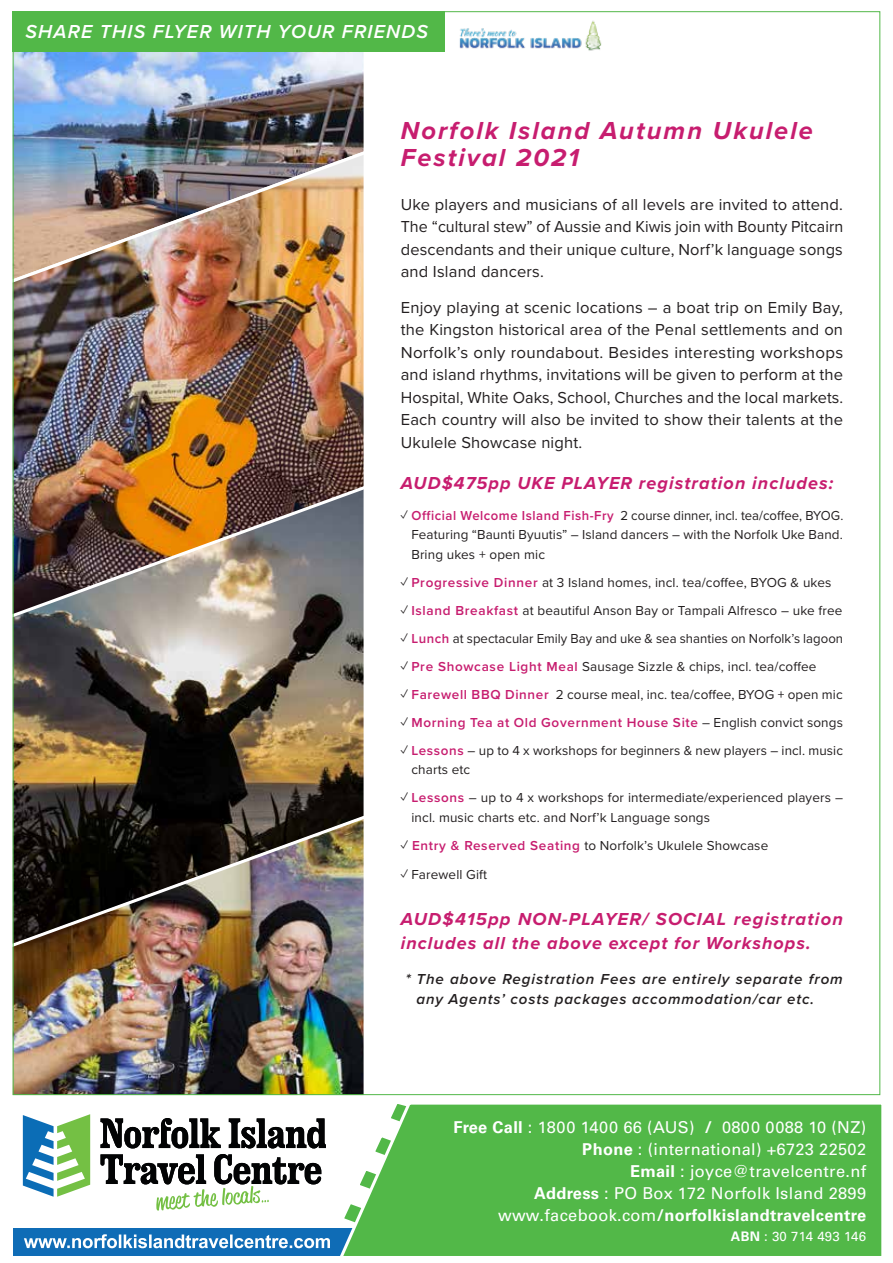
<style>
.page{position:relative;width:893px;height:1263px;background:#fff}
.page>*{position:absolute;margin:0;border:0;box-sizing:border-box;transform-origin:0 0}
.t1{font:italic 700 25.5px/27px "Proxima Nova";letter-spacing:.08em;color:#c71d6f}
.t2{font:italic 600 19.5px "Proxima Nova";letter-spacing:.06em;color:#fff}
.t3{font:italic 700 18px/24px "Proxima Nova";letter-spacing:.06em;color:#c71d6f}
.t4{font:16.5px/22.5px "Proxima Nova";letter-spacing:.01em;color:#231f20;text-align:justify}
.t5{font:16.35px/21.9px "Univers LT Std";letter-spacing:.02em;color:#fff;text-align:right}
.t6{font:italic 600 15px/19.5px "Proxima Nova";letter-spacing:.06em;color:#231f20}
.t7{font:13.5px/19.5px "Proxima Nova";letter-spacing:.01em;color:#231f20}
.t8{font:600 13.5px "Proxima Nova";letter-spacing:.05em;color:#c71d6f}
.t9{font:13.2px "Univers LT Std";letter-spacing:.02em;color:#fff}
.s1{font-weight:600;color:#c71d6f}
.s2{font-weight:400;color:#231f20}
.s3{font-weight:700}
</style>
<div class="page">
<div style="left:13px;top:1228px;width:398px;height:28px;background:#0f6cb6"></div>
<svg style="left:23px;top:1114px;width:67px;height:83px"></svg>
<svg style="left:101px;top:1118px;width:225px;height:93px"></svg>
<svg style="left:24px;top:1234px;width:306px;height:14px"></svg>
<div style="left:340px;top:1104px;width:542px;height:152px;background:#52b848"></div>
<img style="left:15px;top:641px;width:349px;height:136px">
<img style="left:15px;top:777px;width:349px;height:316px">
<img style="left:15px;top:52px;width:349px;height:86px">
<img style="left:15px;top:138px;width:349px;height:503px">
<img style="left:459px;top:21px;width:143px;height:30px">
<div style="left:13px;top:11px;width:432px;height:41px;background:#52b848"></div>
<h2 class="t2" style="left:26px;top:17px;width:404px">SHARE THIS FLYER WITH YOUR FRIENDS</h2>
<h1 class="t1" style="left:401px;top:116px;width:414px">Norfolk Island Autumn Ukulele<br>Festival 2021</h1>
<p class="t4" style="left:401px;top:192px;width:444px">Uke players and musicians of all levels are invited to attend.<br>The “cultural stew” of Aussie and Kiwis join with Bounty Pitcairn descendants and their unique culture, Norf’k language songs and Island dancers.</p>
<p class="t4" style="left:401px;top:295px;width:444px">Enjoy playing at scenic locations – a boat trip on Emily Bay, the Kingston historical area of the Penal settlements and on Norfolk’s only roundabout. Besides interesting workshops and island rhythms, invitations will be given to perform at the Hospital, White Oaks, School, Churches and the local markets.<br>Each country will also be invited to show their talents at the Ukulele Showcase night.</p>
<h3 class="t3" style="left:401px;top:470px;width:434px">AUD$475pp UKE PLAYER registration includes:</h3>
<p class="t7" style="left:411px;top:505px;width:433px;text-align:justify;text-indent:-11px">✓ <span class="s1">Official Welcome Island Fish-Fry</span> 2 course dinner, incl. tea/coffee, BYOG.<br>Featuring “Baunti Byuutis” – Island dancers – with the Norfolk Uke Band.<br>Bring ukes + open mic</p>
<p class="t7" style="left:401px;top:572px;width:432px">✓ <span class="s1">Progressive Dinner</span> at 3 Island homes, incl. tea/coffee, BYOG &amp; ukes</p>
<p class="t7" style="left:401px;top:600px;width:443px">✓ <span class="s1">Island Breakfast</span> at beautiful Anson Bay or Tampali Alfresco – uke free</p>
<p class="t7" style="left:401px;top:628px;width:444px">✓ <span class="s1">Lunch</span> at spectacular Emily Bay and uke &amp; sea shanties on Norfolk’s lagoon</p>
<p class="t7" style="left:401px;top:656px;width:417px">✓ <span class="s1">Pre Showcase Light Meal</span> Sausage Sizzle &amp; chips, incl. tea/coffee</p>
<p class="t7" style="left:401px;top:684px;width:443px">✓ <span class="s1">Farewell BBQ Dinner</span> 2 course meal, inc. tea/coffee, BYOG + open mic</p>
<p class="t8" style="left:401px;top:712px;width:444px"><span class="s2">✓</span> Morning Tea at Old Government House Site <span class="s2">– English convict songs</span></p>
<p class="t7" style="left:411px;top:740px;width:433px;text-indent:-11px">✓ <span class="s1">Lessons</span> – up to 4 x workshops for beginners &amp; new players – incl. music charts etc</p>
<p class="t7" style="left:411px;top:788px;width:433px;text-indent:-11px">✓ <span class="s1">Lessons</span> – up to 4 x workshops for intermediate/experienced players – incl. music charts etc. and Norf’k Language songs</p>
<p class="t7" style="left:401px;top:835px;width:369px">✓ <span class="s1">Entry &amp; Reserved Seating</span> to Norfolk’s Ukulele Showcase</p>
<p class="t7" style="left:401px;top:865px;width:88px">✓ Farewell Gift</p>
<h3 class="t3" style="left:401px;top:906px;width:444px">AUD$415pp NON-PLAYER/ SOCIAL registration includes all the above except for Workshops.</h3>
<p class="t6" style="left:416px;top:969px;width:428px;text-indent:-11px">* The above Registration Fees are entirely separate from any Agents’ costs packages accommodation/car etc.</p>
<p class="t5" style="left:454px;top:1116px;width:414px"><span class="s3">Free Call</span> : 1800 1400 66 (AUS) <span class="s3">/</span> 0800 0088 10 (NZ)<br><span class="s3">Phone</span> : (international) +6723 22502<br><span class="s3">Email</span> : joyce@travelcentre.nf<br><span class="s3">Address</span> : PO Box 172 Norfolk Island 2899 www.facebook.com<span class="s3">/norfolkislandtravelcentre</span></p>
<p class="t9" style="left:731px;top:1228px;width:137px"><span class="s3">ABN</span> : 30 714 493 146</p>
</div>
